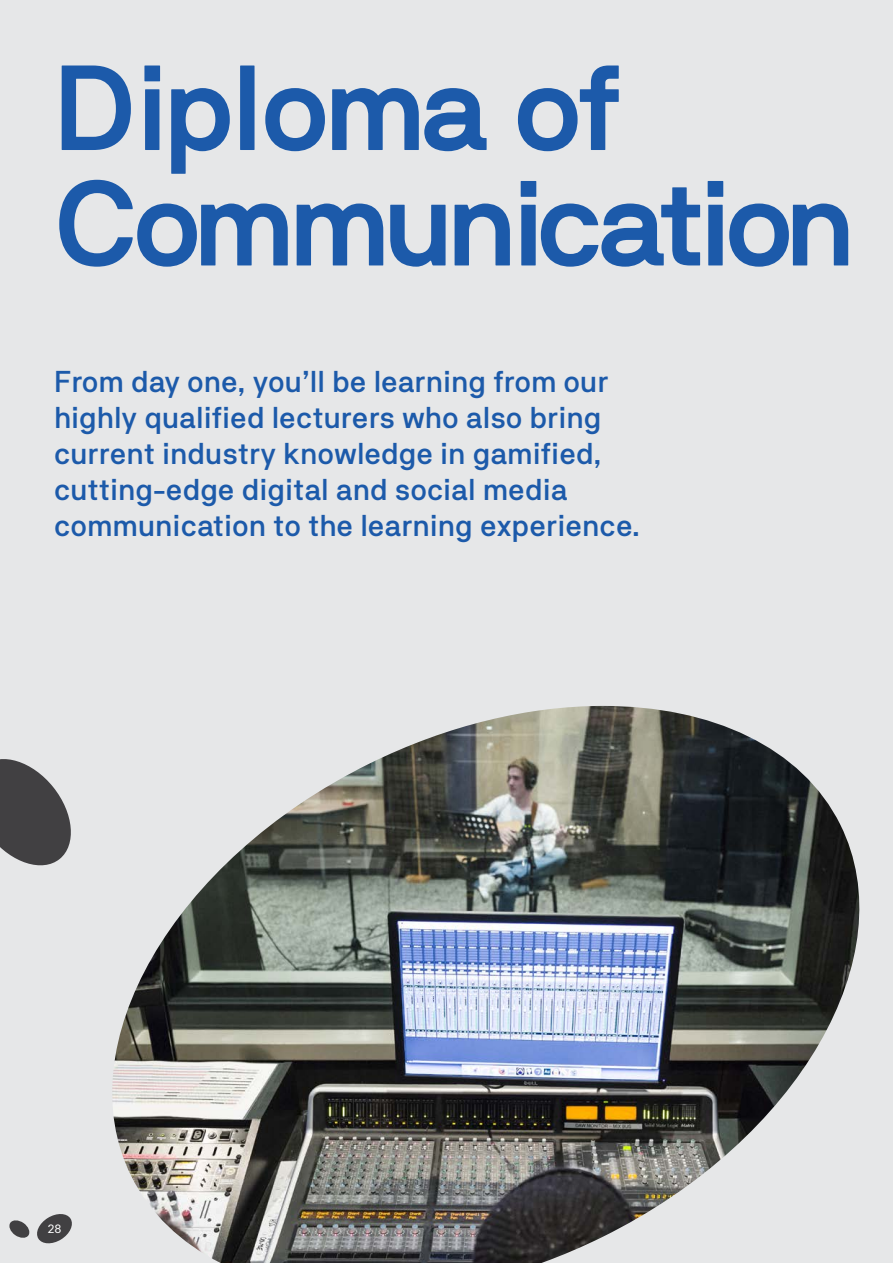
<style>
.page{position:relative;width:893px;height:1263px;background:#e6e7e8}
.page>*{position:absolute;margin:0;border:0;box-sizing:border-box;transform-origin:0 0}
.t1{font:700 120px/115.5px "NB International Pro";letter-spacing:-.05em;color:#1c5aaa}
.t2{font:500 30px/36px "NB Akademie Std";color:#1c5aaa}
.t3{font:12px "NB Akademie Std";color:#fff}
</style>
<div class="page">
<img style="left:112px;top:706px;width:748px;height:557px">
<svg style="left:0;top:759px;width:71px;height:107px"></svg>
<svg style="left:9px;top:1214px;width:63px;height:30px"></svg>
<h1 class="t1" style="left:55px;top:49px;width:804px">Diploma of<br>Communication</h1>
<p class="t2" style="left:54px;top:363px;width:587px">From day one, you’ll be learning from our highly qualified lecturers who also bring current industry knowledge in gamified, cutting-edge digital and social media communication to the learning experience.</p>
<p class="t3" style="left:48px;top:1221px;width:15px">28</p>
</div>
